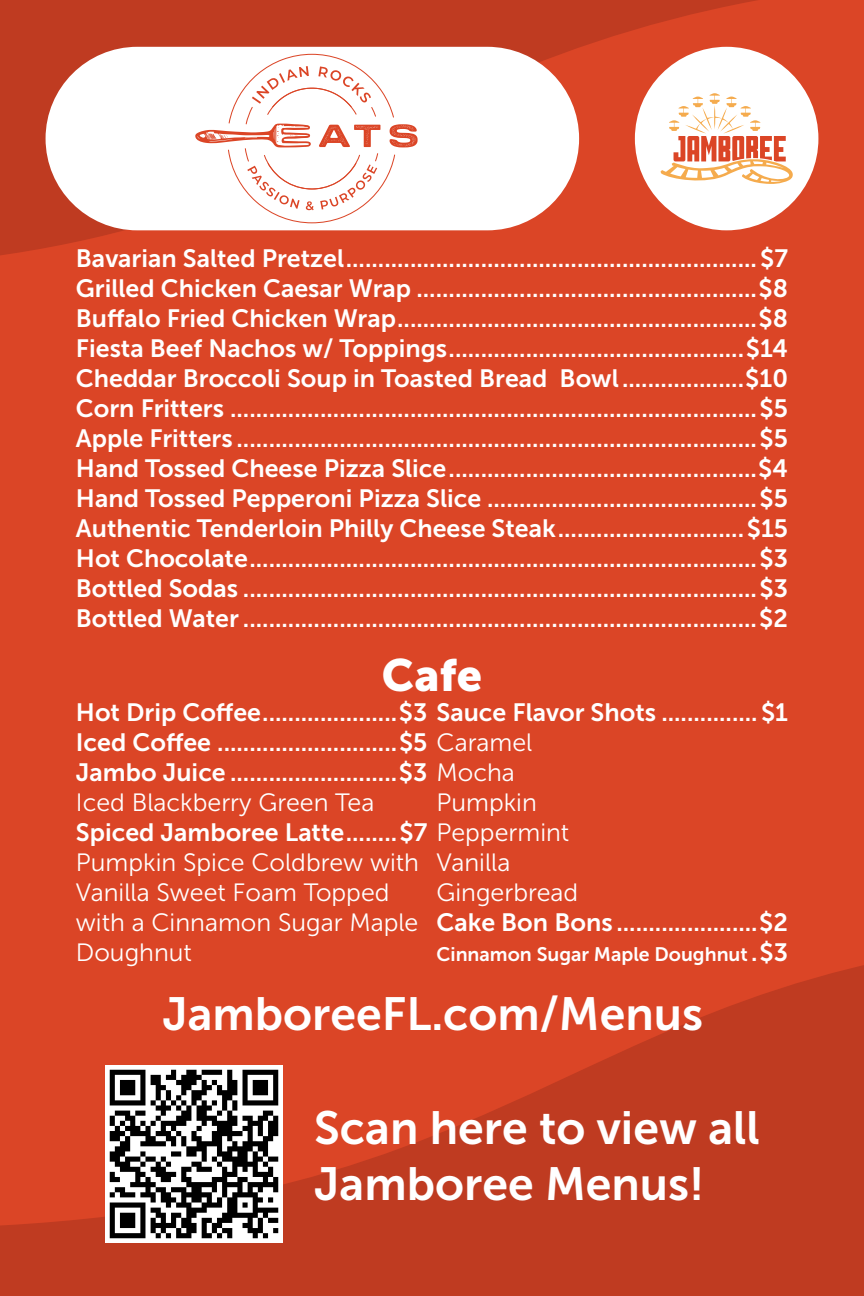
<style>
.page{position:relative;width:864px;height:1296px;background:#db4526}
.page>*{position:absolute;margin:0;border:0;box-sizing:border-box;transform-origin:0 0}
.t1{font:46.4px/55.6px "Museo Sans 700";color:#fff}
.t2{font:45px "Museo Sans 900";color:#fff}
.t3{font:25px "Museo Sans 700";color:#fff}
.t4{font:25px/30px "Museo Sans 300";color:#fff}
.t5{font:19.5px "Museo Sans 700";color:#fff}
.s1{font-family:"Museo Sans 300"}
.s2{font-size:25px}
</style>
<div class="page">
<svg style="left:0;top:965px;width:864px;height:331px;fill:#bf3b21"></svg>
<svg style="left:0;top:0;width:819px;height:256px"></svg>
<div style="left:46px;top:47px;width:533px;height:183px;background:#fff;border-radius:92px"></div>
<div style="left:635px;top:47px;width:183px;height:183px;background:#fff;border-radius:92px"></div>
<svg style="left:661px;top:93px;width:132px;height:91px"></svg>
<img style="left:106px;top:1066px;width:177px;height:176px">
<svg style="left:195px;top:54px;width:223px;height:169px"></svg>
<p class="t3" style="left:76px;top:245px;width:714px">Bavarian Salted Pretzel................................................................$7</p>
<p class="t3" style="left:76px;top:275px;width:714px">Grilled Chicken Caesar Wrap .....................................................$8</p>
<p class="t3" style="left:76px;top:305px;width:714px">Buffalo Fried Chicken Wrap........................................................$8</p>
<p class="t3" style="left:76px;top:335px;width:714px">Fiesta Beef Nachos w/ Toppings..............................................$14</p>
<p class="t3" style="left:76px;top:365px;width:714px">Cheddar Broccoli Soup in Toasted Bread Bowl...................$10</p>
<p class="t3" style="left:76px;top:395px;width:714px">Corn Fritters ..................................................................................$5</p>
<p class="t3" style="left:76px;top:425px;width:714px">Apple Fritters .................................................................................$5</p>
<p class="t3" style="left:76px;top:455px;width:714px">Hand Tossed Cheese Pizza Slice................................................$4</p>
<p class="t3" style="left:76px;top:485px;width:714px">Hand Tossed Pepperoni Pizza Slice ..........................................$5</p>
<p class="t3" style="left:76px;top:515px;width:714px">Authentic Tenderloin Philly Cheese Steak.............................$15</p>
<p class="t3" style="left:76px;top:545px;width:714px">Hot Chocolate...............................................................................$3</p>
<p class="t3" style="left:76px;top:575px;width:714px">Bottled Sodas ................................................................................$3</p>
<p class="t3" style="left:76px;top:605px;width:714px">Bottled Water ................................................................................$2</p>
<p class="t2" style="left:382px;top:649px;width:102px">Cafe</p>
<p class="t3" style="left:76px;top:698px;width:714px">Hot Drip Coffee.....................$3 Sauce Flavor Shots ...............$1</p>
<p class="t3" style="left:76px;top:728px;width:458px">Iced Coffee ............................$5 <span class="s1">Caramel</span></p>
<p class="t3" style="left:76px;top:758px;width:441px">Jambo Juice ..........................$3 <span class="s1">Mocha</span></p>
<p class="t4" style="left:76px;top:787px;width:300px">Iced Blackberry Green Tea</p>
<p class="t3" style="left:76px;top:818px;width:495px">Spiced Jamboree Latte........$7 <span class="s1">Peppermint</span></p>
<p class="t4" style="left:76px;top:847px;width:345px">Pumpkin Spice Coldbrew with<br>Vanilla Sweet Foam Topped with a Cinnamon Sugar Maple<br>Doughnut</p>
<p class="t4" style="left:436px;top:787px;width:102px">Pumpkin</p>
<p class="t4" style="left:436px;top:847px;width:75px">Vanilla</p>
<p class="t4" style="left:436px;top:877px;width:143px">Gingerbread</p>
<p class="t3" style="left:436px;top:908px;width:353px">Cake Bon Bons ......................$2</p>
<p class="t5" style="left:436px;top:943px;width:353px">Cinnamon Sugar Maple Doughnut <span class="s2">.$3</span></p>
<h1 class="t1" style="left:162px;top:986px;width:542px">JamboreeFL.com/Menus</h1>
<h1 class="t1" style="left:314px;top:1100px;width:447px">Scan here to view all<br>Jamboree Menus!</h1>
</div>
